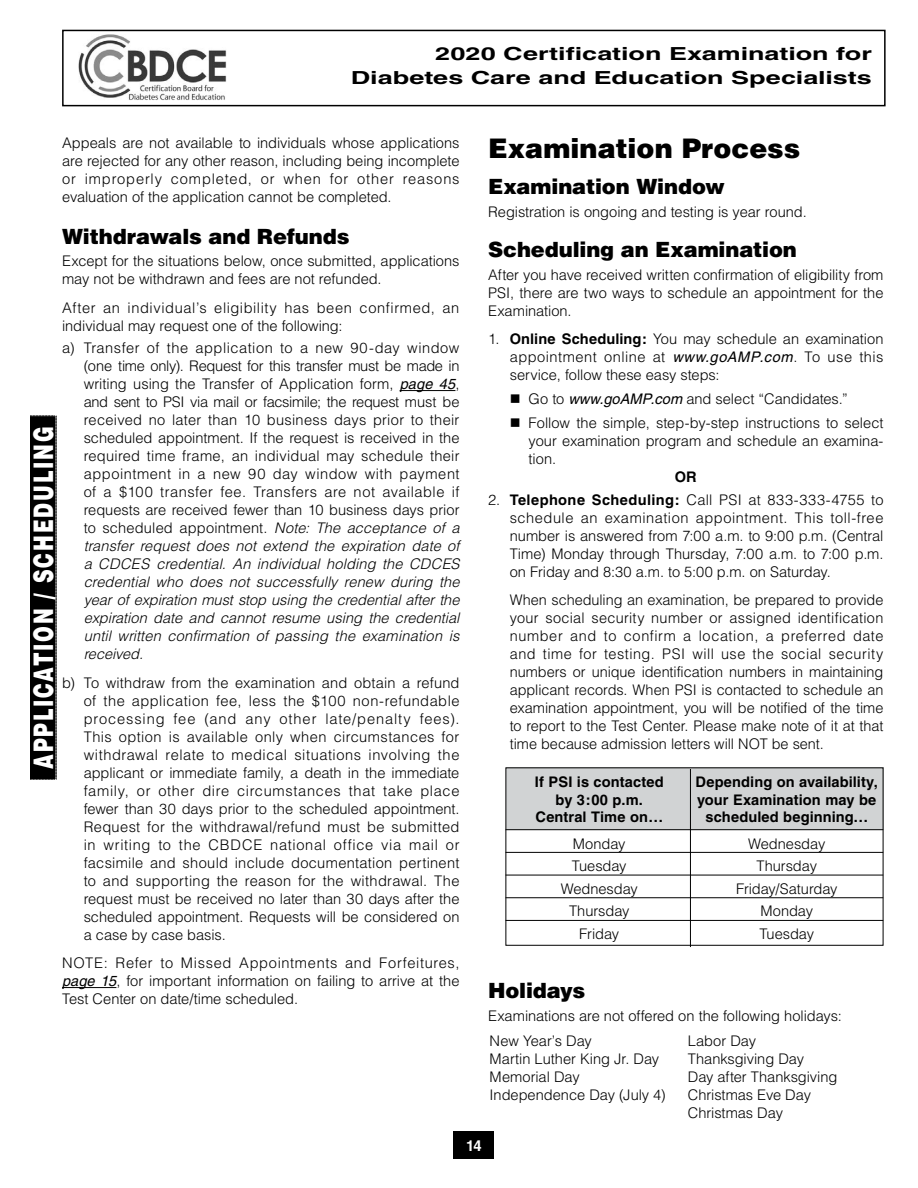
<style>
.page{position:relative;width:918px;height:1188px;background:#fff}
.page>*{position:absolute;margin:0;border:0;box-sizing:border-box;transform-origin:0 0}
.t1{font:900 27px "Helvetica";letter-spacing:.1em;color:#fff;scale:.7 1}
.t2{font:900 27px "Helvetica";color:#000}
.t3{font:900 21px "Helvetica";letter-spacing:-.005em;color:#000}
.t4{font:700 18px/24px "Helvetica";color:#000;text-align:right;scale:1.5 1}
.t5{font:700 15px "Helvetica";color:#fff}
.t6{font:300 14.7px/18px "Helvetica";color:#000;text-align:justify}
.t7{font:700 14.7px "Helvetica";letter-spacing:.005em;color:#000}
.t8{font:300 14.7px/18px "Helvetica";letter-spacing:.035em;color:#000}
.s1{font-weight:400;font-style:italic}
.s2{font-style:italic}
.s3{font-weight:700}
</style>
<div class="page">
<div style="left:62px;top:30px;width:824px;height:76px;border:2px solid #000"></div>
<div style="left:454px;top:1131px;width:40px;height:28px;background:#000"></div>
<img style="left:75px;top:32px;width:154px;height:68px">
<svg style="left:30px;top:415px;width:27px;height:365px;background:#070707"></svg>
<hr style="left:400px;top:390px;width:55px;height:1px;background:#000">
<hr style="left:62px;top:987px;width:54px;height:1px;background:#000">
<div style="left:506px;top:767px;width:378px;height:63px;background:#d1d3d4"></div>
<div style="left:506px;top:767px;width:377px;height:179px;border:1px solid #000"></div>
<hr style="left:506px;top:829px;width:377px;height:1px;background:#000">
<hr style="left:506px;top:852px;width:377px;height:1px;background:#000">
<hr style="left:506px;top:875px;width:377px;height:1px;background:#000">
<hr style="left:506px;top:897px;width:377px;height:1px;background:#000">
<hr style="left:506px;top:920px;width:377px;height:1px;background:#000">
<hr style="left:690px;top:769px;width:1px;height:178px;background:#000">
<p class="t4" style="left:351px;top:42px;width:349px">2020 Certification Examination for<br>Diabetes Care and Education Specialists</p>
<p class="t6" style="left:62px;top:133px;width:399px">Appeals are not available to individuals whose applications are rejected for any other reason, including being incomplete or improperly completed, or when for other reasons evaluation of the application cannot be completed.</p>
<h2 class="t3" style="left:62px;top:222px;width:289px">Withdrawals and Refunds</h2>
<p class="t6" style="left:62px;top:251px;width:399px">Except for the situations below, once submitted, applications may not be withdrawn and fees are not refunded.</p>
<p class="t8" style="left:62px;top:298px;width:399px">After an individual’s eligibility has been confirmed, an individual may request one of the following:</p>
<p class="t6" style="left:84px;top:338px;width:377px;text-indent:-22px">a) Transfer of the application to a new 90-day window (one time only). Request for this transfer must be made in writing using the Transfer of Application form, <span class="s1">page 45</span>, and sent to PSI via mail or facsimile; the request must be received no later than 10 business days prior to their scheduled appointment. If the request is received in the required time frame, an individual may schedule their appointment in a new 90 day window with payment of a $100 transfer fee. Transfers are not available if requests are received fewer than 10 business days prior to scheduled appointment. <span class="s2">Note: The acceptance of a transfer request does not extend the expiration date of a CDCES credential. An individual holding the CDCES credential who does not successfully renew during the year of expiration must stop using the credential after the expiration date and cannot resume using the credential until written confirmation of passing the examination is received.</span></p>
<p class="t6" style="left:84px;top:673px;width:377px;text-indent:-22px">b) To withdraw from the examination and obtain a refund of the application fee, less the $100 non-refundable processing fee (and any other late/penalty fees).<br>This option is available only when circumstances for withdrawal relate to medical situations involving the applicant or immediate family, a death in the immediate family, or other dire circumstances that take place fewer than 30 days prior to the scheduled appointment.<br>Request for the withdrawal/refund must be submitted in writing to the CBDCE national office via mail or facsimile and should include documentation pertinent to and supporting the reason for the withdrawal. The request must be received no later than 30 days after the scheduled appointment. Requests will be considered on a case by case basis.</p>
<p class="t6" style="left:62px;top:954px;width:399px">NOTE: Refer to Missed Appointments and Forfeitures, <span class="s1">page 15</span>, for important information on failing to arrive at the Test Center on date/time scheduled.</p>
<h1 class="t1" style="left:26px;top:769px;width:491px;rotate:-90deg">APPLICATION / SCHEDULING</h1>
<h1 class="t2" style="left:488px;top:131px;width:314px">Examination Process</h1>
<h2 class="t3" style="left:488px;top:173px;width:238px">Examination Window</h2>
<p class="t6" style="left:488px;top:202px;width:320px">Registration is ongoing and testing is year round.</p>
<h2 class="t3" style="left:488px;top:236px;width:310px">Scheduling an Examination</h2>
<p class="t6" style="left:488px;top:265px;width:397px">After you have received written confirmation of eligibility from PSI, there are two ways to schedule an appointment for the Examination.</p>
<p class="t6" style="left:510px;top:329px;width:375px;text-indent:-22px">1. <span class="s3">Online Scheduling:</span> You may schedule an examination appointment online at <span class="s1">www.goAMP.com</span>. To use this service, follow these easy steps:</p>
<p class="t6" style="left:529px;top:386px;width:356px;line-height:24px">Go to <span class="s1">www.goAMP.com</span> and select “Candidates.”<br>Follow the simple, step-by-step instructions to select</p>
<p class="t6" style="left:529px;top:431px;width:356px">your examination program and schedule an examina&shy;tion.</p>
<p class="t7" style="left:675px;top:468px;width:24px">OR</p>
<p class="t6" style="left:510px;top:490px;width:375px;text-indent:-22px">2. <span class="s3">Telephone Scheduling:</span> Call PSI at 833-333-4755 to schedule an examination appointment. This toll-free number is answered from 7:00 a.m. to 9:00 p.m. (Central Time) Monday through Thursday, 7:00 a.m. to 7:00 p.m. on Friday and 8:30 a.m. to 5:00 p.m. on Saturday.</p>
<p class="t6" style="left:510px;top:590px;width:375px">When scheduling an examination, be prepared to provide your social security number or assigned identification number and to confirm a location, a preferred date and time for testing. PSI will use the social security numbers or unique identification numbers in maintaining applicant records. When PSI is contacted to schedule an examination appointment, you will be notified of the time to report to the Test Center. Please make note of it at that time because admission letters will NOT be sent.</p>
<p class="t7" style="left:535px;top:773px;width:130px">If PSI is contacted</p>
<p class="t7" style="left:696px;top:773px;width:184px">Depending on availability,</p>
<p class="t7" style="left:556px;top:791px;width:89px">by 3:00 p.m.</p>
<p class="t7" style="left:697px;top:791px;width:181px">your Examination may be</p>
<p class="t7" style="left:536px;top:808px;width:129px">Central Time on...</p>
<p class="t7" style="left:706px;top:808px;width:164px">scheduled beginning...</p>
<p class="t6" style="left:573px;top:834px;width:54px">Monday</p>
<p class="t6" style="left:748px;top:834px;width:79px">Wednesday</p>
<p class="t6" style="left:572px;top:857px;width:56px">Tuesday</p>
<p class="t6" style="left:757px;top:857px;width:62px">Thursday</p>
<p class="t6" style="left:561px;top:879px;width:79px">Wednesday</p>
<p class="t6" style="left:736px;top:879px;width:103px">Friday/Saturday</p>
<p class="t6" style="left:569px;top:902px;width:62px">Thursday</p>
<p class="t6" style="left:760px;top:902px;width:54px">Monday</p>
<p class="t6" style="left:579px;top:924px;width:41px">Friday</p>
<p class="t6" style="left:759px;top:924px;width:56px">Tuesday</p>
<h2 class="t3" style="left:488px;top:977px;width:99px">Holidays</h2>
<p class="t6" style="left:488px;top:1002px;width:355px;line-height:25.2px">Examinations are not offered on the following holidays:<br>New Year’s Day</p>
<p class="t6" style="left:490px;top:1049px;width:178px;text-align:left">Martin Luther King Jr. Day<br>Memorial Day<br>Independence Day (July 4)</p>
<p class="t6" style="left:688px;top:1031px;width:151px;text-align:left">Labor Day<br>Thanksgiving Day<br>Day after Thanksgiving<br>Christmas Eve Day<br>Christmas Day</p>
<p class="t5" style="left:466px;top:1137px;width:17px">14</p>
</div>
